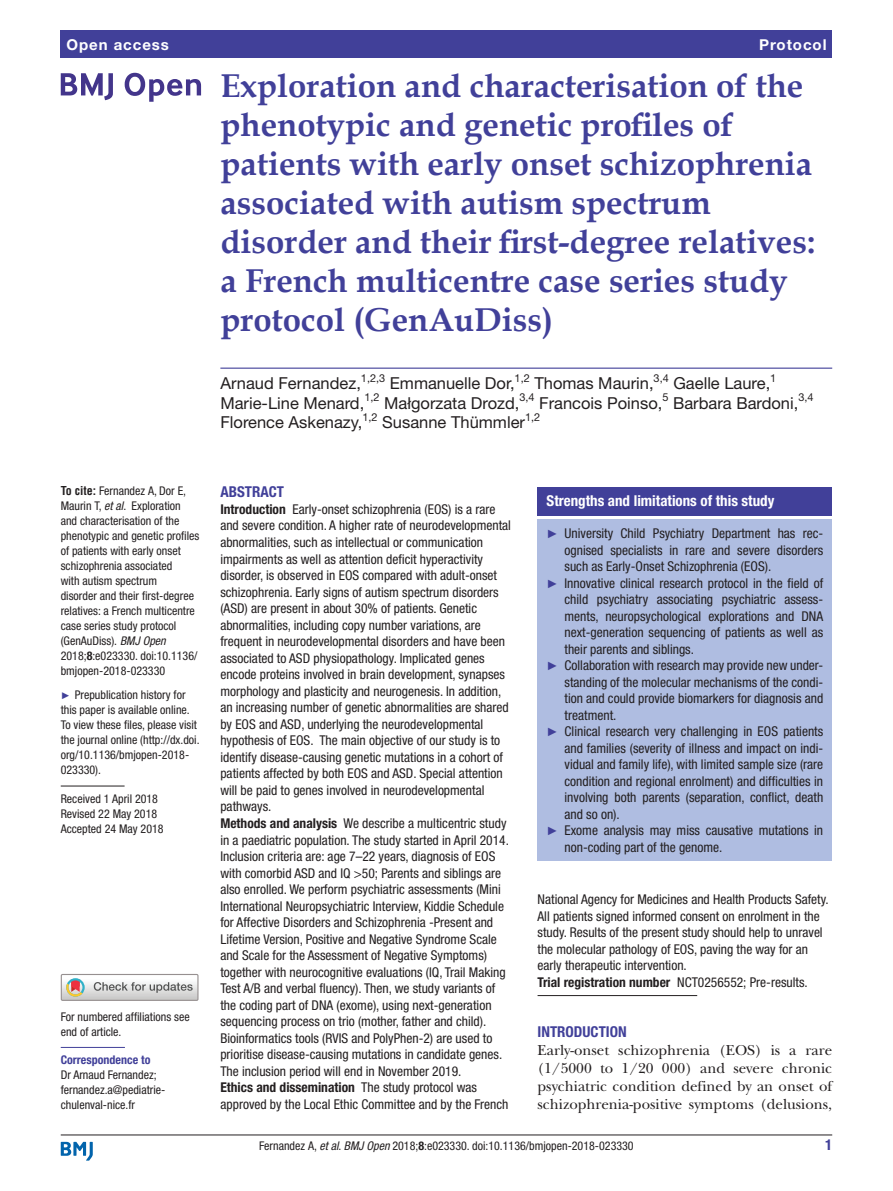
<style>
.page{position:relative;width:893px;height:1191px;background:#fff}
.page>*{position:absolute;margin:0;border:0;box-sizing:border-box;transform-origin:0 0}
.t1{font:700 33px/39px "Book Antiqua";color:#414099}
.t2{font:16.5px "Helvetica Neue LT Std";color:#231f20}
.t3{font:15px/18px "New Baskerville";color:#231f20;text-align:justify}
.t4{font:700 condensed 15px "Helvetica Neue LT Std";color:#fff}
.t5{font:700 condensed 15px "Helvetica Neue LT Std";color:#414099}
.t6{font:700 15px "Helvetica Neue LT Std";letter-spacing:.065em;color:#fff}
.t7{font:condensed 13.5px/16.5px "Helvetica Neue LT Std";color:#231f20}
.t8{font:condensed 12px/15px "Helvetica Neue LT Std";color:#231f20}
.t9{font:700 condensed 12px "Helvetica Neue LT Std";color:#414099}
.t10{font:10.95px "Helvetica Neue LT Std";color:#231f20}
.s1{font-family:"Helvetica LT Std";font-weight:700}
.s2{font-style:italic}
.s3{font-weight:700}
.s4{font-family:"Arial";font-stretch:normal;font-size:9.75px;color:#414099}
.s5{font-family:"Arial";font-stretch:normal;font-size:12px;color:#414099}
</style>
<div class="page">
<hr style="left:61px;top:1134px;width:771px;height:1px;background:#231f20">
<svg style="left:61px;top:1141px;width:32px;height:19px"></svg>
<div style="left:61px;top:31px;width:771px;height:27px;background:#414099"></div>
<hr style="left:220px;top:367px;width:612px;height:2px;background:#414099">
<hr style="left:61px;top:785px;width:64px;height:1px;background:#231f20">
<hr style="left:61px;top:1047px;width:64px;height:1px;background:#414099">
<svg style="left:61px;top:73px;width:52px;height:27px"></svg>
<svg style="left:125px;top:73px;width:76px;height:29px"></svg>
<div style="left:61px;top:974px;width:138px;height:27px;border:1px solid #969090"></div>
<svg style="left:61px;top:974px;width:137px;height:26px"></svg>
<hr style="left:538px;top:995px;width:159px;height:1px;background:#231f20">
<div style="left:538px;top:487px;width:294px;height:28px;background:#414099"></div>
<div style="left:538px;top:519px;width:294px;height:341px;background:#afbde1"></div>
<p class="t6" style="left:66px;top:35px;width:104px">Open access</p>
<p class="t6" style="left:759px;top:35px;width:69px">Protocol</p>
<p class="t1" style="left:220px;top:66px;width:596px">Exploration and characterisation of the phenotypic and genetic profiles of patients with early onset schizophrenia associated with autism spectrum disorder and their first-degree relatives: a French multicentre case series study protocol (GenAuDiss)</p>
<p class="t2" style="left:220px;top:374px;width:142px">Arnaud Fernandez,</p>
<p class="t10" style="left:361px;top:371px;width:26px">1,2,3</p>
<p class="t2" style="left:390px;top:374px;width:126px">Emmanuelle Dor,</p>
<p class="t10" style="left:515px;top:371px;width:17px">1,2</p>
<p class="t2" style="left:534px;top:374px;width:121px">Thomas Maurin,</p>
<p class="t10" style="left:654px;top:371px;width:17px">3,4</p>
<p class="t2" style="left:673px;top:374px;width:98px">Gaelle Laure,</p>
<p class="t10" style="left:770px;top:371px;width:8px">1</p>
<p class="t2" style="left:220px;top:393px;width:145px">Marie-Line Menard,</p>
<p class="t10" style="left:364px;top:391px;width:17px">1,2</p>
<p class="t2" style="left:384px;top:393px;width:137px">Małgorzata Drozd,</p>
<p class="t10" style="left:519px;top:391px;width:17px">3,4</p>
<p class="t2" style="left:539px;top:393px;width:125px">Francois Poinso,</p>
<p class="t10" style="left:662px;top:391px;width:8px">5</p>
<p class="t2" style="left:673px;top:393px;width:127px">Barbara Bardoni,</p>
<p class="t10" style="left:798px;top:391px;width:17px">3,4</p>
<p class="t2" style="left:220px;top:413px;width:144px">Florence Askenazy,</p>
<p class="t10" style="left:362px;top:410px;width:17px">1,2</p>
<p class="t2" style="left:382px;top:413px;width:144px">Susanne Thümmler</p>
<p class="t10" style="left:525px;top:410px;width:17px">1,2</p>
<p class="t8" style="left:61px;top:483px;width:140px"><span class="s1">To cite:</span> Fernandez A, Dor E,<br>Maurin T, <span class="s2">et al</span>. Exploration and characterisation of the phenotypic and genetic profiles of patients with early onset schizophrenia associated<br>with autism spectrum<br>disorder and their first-degree relatives: a French multicentre case series study protocol (GenAuDiss). <span class="s2">BMJ Open<br></span>2018;<span class="s3">8</span>:e023330. doi:10.1136/ bmjopen-2018-023330</p>
<p class="t8" style="left:61px;top:687px;width:140px"><span class="s4">►</span> Prepublication history for this paper is available online.<br>To view these files, please visit the journal online (http://dx.doi. org/10.1136/bmjopen-2018-<br>023330).</p>
<p class="t8" style="left:61px;top:791px;width:104px">Received 1 April 2018<br>Revised 22 May 2018<br>Accepted 24 May 2018</p>
<p class="t8" style="left:61px;top:1009px;width:130px">For numbered affiliations see end of article.</p>
<p class="t9" style="left:61px;top:1052px;width:91px">Correspondence to</p>
<p class="t8" style="left:61px;top:1067px;width:106px">Dr Arnaud Fernandez; fernandez.a@pediatrie&shy;chulenval-nice.fr</p>
<p class="t5" style="left:220px;top:483px;width:65px">Abstract</p>
<p class="t7" style="left:220px;top:501px;width:292px"><span class="s3">Introduction</span> Early-onset schizophrenia (EOS) is a rare and severe condition. A higher rate of neurodevelopmental abnormalities, such as intellectual or communication impairments as well as attention deficit hyperactivity disorder, is observed in EOS compared with adult-onset schizophrenia. Early signs of autism spectrum disorders (ASD) are present in about 30% of patients. Genetic abnormalities, including copy number variations, are frequent in neurodevelopmental disorders and have been associated to ASD physiopathology. Implicated genes encode proteins involved in brain development, synapses morphology and plasticity and neurogenesis. In addition, an increasing number of genetic abnormalities are shared by EOS and ASD, underlying the neurodevelopmental hypothesis of EOS. The main objective of our study is to identify disease-causing genetic mutations in a cohort of patients affected by both EOS and ASD. Special attention will be paid to genes involved in neurodevelopmental pathways.<br><span class="s3">Methods and analysis</span> We describe a multicentric study in a paediatric population. The study started in April 2014.<br>Inclusion criteria are: age 7–22 years, diagnosis of EOS with comorbid ASD and IQ &gt;50; Parents and siblings are also enrolled. We perform psychiatric assessments (Mini International Neuropsychiatric Interview, Kiddie Schedule for Affective Disorders and Schizophrenia -Present and Lifetime Version, Positive and Negative Syndrome Scale and Scale for the Assessment of Negative Symptoms) together with neurocognitive evaluations (IQ, Trail Making Test A/B and verbal fluency). Then, we study variants of the coding part of DNA (exome), using next-generation sequencing process on trio (mother, father and child).<br>Bioinformatics tools (RVIS and PolyPhen-2) are used to prioritise disease-causing mutations in candidate genes.<br>The inclusion period will end in November 2019.<br><span class="s3">Ethics and dissemination</span> The study protocol was approved by the Local Ethic Committee and by the French</p>
<p class="t4" style="left:547px;top:492px;width:229px">Strengths and limitations of this study</p>
<p class="t7" style="left:547px;top:525px;width:278px"><span class="s5">►</span> University Child Psychiatry Department has rec-</p>
<p class="t7" style="left:565px;top:541px;width:260px">ognised specialists in rare and severe disorders</p>
<p class="t7" style="left:565px;top:558px;width:208px">such as Early-Onset Schizophrenia (EOS).</p>
<p class="t7" style="left:547px;top:574px;width:278px"><span class="s5">►</span> Innovative clinical research protocol in the field of</p>
<p class="t7" style="left:565px;top:591px;width:260px">child psychiatry associating psychiatric assess-</p>
<p class="t7" style="left:565px;top:607px;width:260px">ments, neuropsychological explorations and DNA</p>
<p class="t7" style="left:565px;top:624px;width:260px">next-generation sequencing of patients as well as</p>
<p class="t7" style="left:565px;top:640px;width:131px">their parents and siblings.</p>
<p class="t7" style="left:547px;top:657px;width:278px"><span class="s5">►</span> Collaboration with research may provide new under-</p>
<p class="t7" style="left:565px;top:673px;width:260px">standing of the molecular mechanisms of the condi-</p>
<p class="t7" style="left:565px;top:690px;width:260px">tion and could provide biomarkers for diagnosis and</p>
<p class="t7" style="left:565px;top:706px;width:53px">treatment.</p>
<p class="t7" style="left:547px;top:723px;width:278px"><span class="s5">►</span> Clinical research very challenging in EOS patients</p>
<p class="t7" style="left:565px;top:739px;width:260px">and families (severity of illness and impact on indi-</p>
<p class="t7" style="left:565px;top:756px;width:260px">vidual and family life), with limited sample size (rare</p>
<p class="t7" style="left:565px;top:772px;width:260px">condition and regional enrolment) and difficulties in</p>
<p class="t7" style="left:565px;top:789px;width:260px">involving both parents (separation, conflict, death</p>
<p class="t7" style="left:565px;top:805px;width:57px">and so on).</p>
<p class="t7" style="left:547px;top:822px;width:278px"><span class="s5">►</span> Exome analysis may miss causative mutations in</p>
<p class="t7" style="left:565px;top:838px;width:159px">non-coding part of the genome.</p>
<p class="t7" style="left:538px;top:891px;width:293px">National Agency for Medicines and Health Products Safety.<br>All patients signed informed consent on enrolment in the study. Results of the present study should help to unravel the molecular pathology of EOS, paving the way for an early therapeutic intervention.<br><span class="s3">Trial registration number</span> NCT0256552; Pre-results.</p>
<p class="t5" style="left:538px;top:1023px;width:91px">Introduction</p>
<p class="t3" style="left:538px;top:1041px;width:296px">Early-onset schizophrenia (EOS) is a rare (1/5000 to 1/20 000) and severe chronic psychiatric condition defined by an onset of schizophrenia-positive symptoms (delusions,</p>
<p class="t8" style="left:259px;top:1137px;width:376px">Fernandez A, <span class="s2">et al</span>. <span class="s2">BMJ Open</span> 2018;<span class="s3">8</span>:e023330. doi:10.1136/bmjopen-2018-023330</p>
<p class="t5" style="left:825px;top:1135px;width:9px">1</p>
</div>
